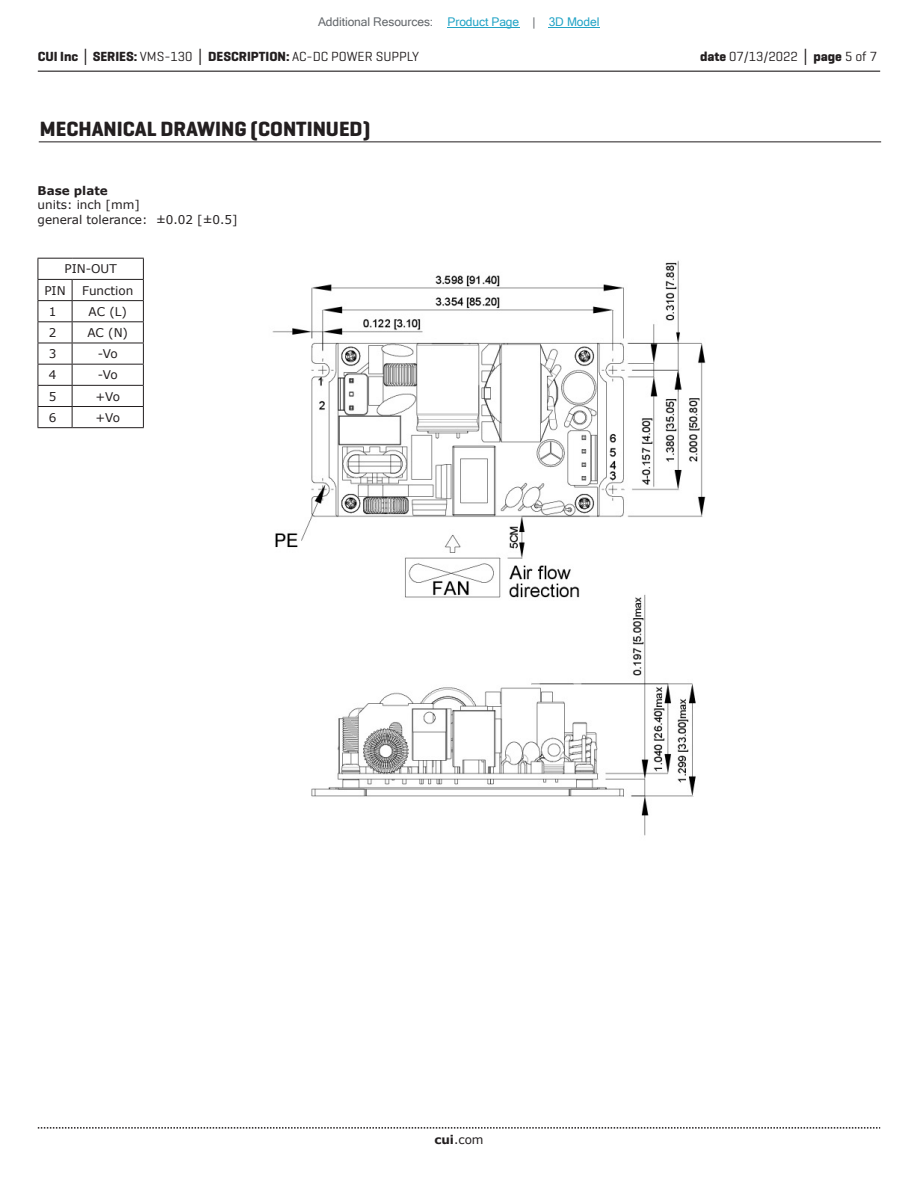
<style>
.page{position:relative;width:918px;height:1188px;background:#fff}
.page>*{position:absolute;margin:0;border:0;box-sizing:border-box;transform-origin:0 0}
.t1{font:700 21px "Geogrotesque";color:#231f20}
.t2{font:700 13.5px "Geogrotesque";color:#231f20}
.t3{font:13.5px "Geogrotesque";color:#231f20}
.t4{font:12px/14.4px "Verdana";color:#231f20}
.t5{font:12px "Microsoft Sans Serif";letter-spacing:-.005em;color:#63676b}
.t6{font:700 12px "Verdana";color:#231f20}
.s1{color:#23a4c6}
.s2{font-family:"Verdana"}
.s3{font-weight:400}
.s4{font-weight:700}
.s5{font-family:"Verdana";font-weight:700}
</style>
<div class="page">
<hr style="left:38px;top:71px;width:842px;height:1px;background:#231f20">
<svg style="left:38px;top:1127px;width:842px;height:2px"></svg>
<hr style="left:39px;top:141px;width:842px;height:1px;background:#231f20">
<hr style="left:38px;top:258px;width:34px;height:1px;background:#231f20">
<hr style="left:72px;top:258px;width:72px;height:1px;background:#231f20">
<hr style="left:38px;top:279px;width:34px;height:1px;background:#231f20">
<hr style="left:72px;top:279px;width:72px;height:1px;background:#231f20">
<hr style="left:38px;top:300px;width:34px;height:1px;background:#231f20">
<hr style="left:72px;top:300px;width:72px;height:1px;background:#231f20">
<hr style="left:38px;top:321px;width:34px;height:1px;background:#231f20">
<hr style="left:38px;top:343px;width:34px;height:1px;background:#231f20">
<hr style="left:38px;top:364px;width:34px;height:1px;background:#231f20">
<hr style="left:38px;top:385px;width:34px;height:1px;background:#231f20">
<hr style="left:38px;top:406px;width:34px;height:1px;background:#231f20">
<hr style="left:38px;top:427px;width:34px;height:1px;background:#231f20">
<hr style="left:72px;top:321px;width:72px;height:1px;background:#231f20">
<hr style="left:72px;top:343px;width:72px;height:1px;background:#231f20">
<hr style="left:72px;top:364px;width:72px;height:1px;background:#231f20">
<hr style="left:72px;top:385px;width:72px;height:1px;background:#231f20">
<hr style="left:72px;top:406px;width:72px;height:1px;background:#231f20">
<svg style="left:143px;top:259px;width:1px;height:168px"></svg>
<hr style="left:72px;top:427px;width:72px;height:1px;background:#231f20">
<svg style="left:38px;top:259px;width:1px;height:168px"></svg>
<svg style="left:72px;top:280px;width:1px;height:147px"></svg>
<img style="left:272px;top:260px;width:434px;height:576px">
<hr style="left:448px;top:27px;width:72px;height:1px;background:#23a4c6">
<hr style="left:549px;top:27px;width:51px;height:1px;background:#23a4c6">
<p class="t5" style="left:318px;top:15px;width:283px">Additional Resources: <span class="s1">Product Page</span> | <span class="s1">3D Model</span></p>
<p class="t2" style="left:38px;top:48px;width:383px">CUI Inc <span class="s2">│</span> SERIES: <span class="s3">VMS-130</span> <span class="s2">│</span> DESCRIPTION: <span class="s3">AC-DC POWER SUPPLY</span></p>
<p class="t3" style="left:700px;top:48px;width:179px"><span class="s4">date</span> 07/13/2022 <span class="s5">│</span> <span class="s4">page</span> 5 of 7</p>
<h1 class="t1" style="left:40px;top:116px;width:332px">MECHANICAL DRAWING (CONTINUED)</h1>
<p class="t6" style="left:38px;top:182px;width:72px">Base plate</p>
<p class="t4" style="left:38px;top:198px;width:202px">units: inch [mm]<br>general tolerance: ±0.02 [±0.5]</p>
<p class="t4" style="left:44px;top:258px;width:74px;line-height:21.3px;text-indent:20px">PIN-OUT<br>PIN</p>
<p class="t4" style="left:82px;top:283px;width:53px">Function</p>
<p class="t4" style="left:49px;top:304px;width:9px">1</p>
<p class="t4" style="left:89px;top:304px;width:40px">AC (L)</p>
<p class="t4" style="left:49px;top:325px;width:9px">2</p>
<p class="t4" style="left:87px;top:325px;width:42px">AC (N)</p>
<p class="t4" style="left:49px;top:346px;width:9px">3</p>
<p class="t4" style="left:98px;top:346px;width:22px">-Vo</p>
<p class="t4" style="left:49px;top:368px;width:9px">4</p>
<p class="t4" style="left:98px;top:368px;width:22px">-Vo</p>
<p class="t4" style="left:49px;top:389px;width:9px">5</p>
<p class="t4" style="left:95px;top:389px;width:26px">+Vo</p>
<p class="t4" style="left:49px;top:410px;width:9px">6</p>
<p class="t4" style="left:95px;top:410px;width:26px">+Vo</p>
<p class="t4" style="left:434px;top:1132px;width:51px"><span class="s4">cui</span>.com</p>
</div>
